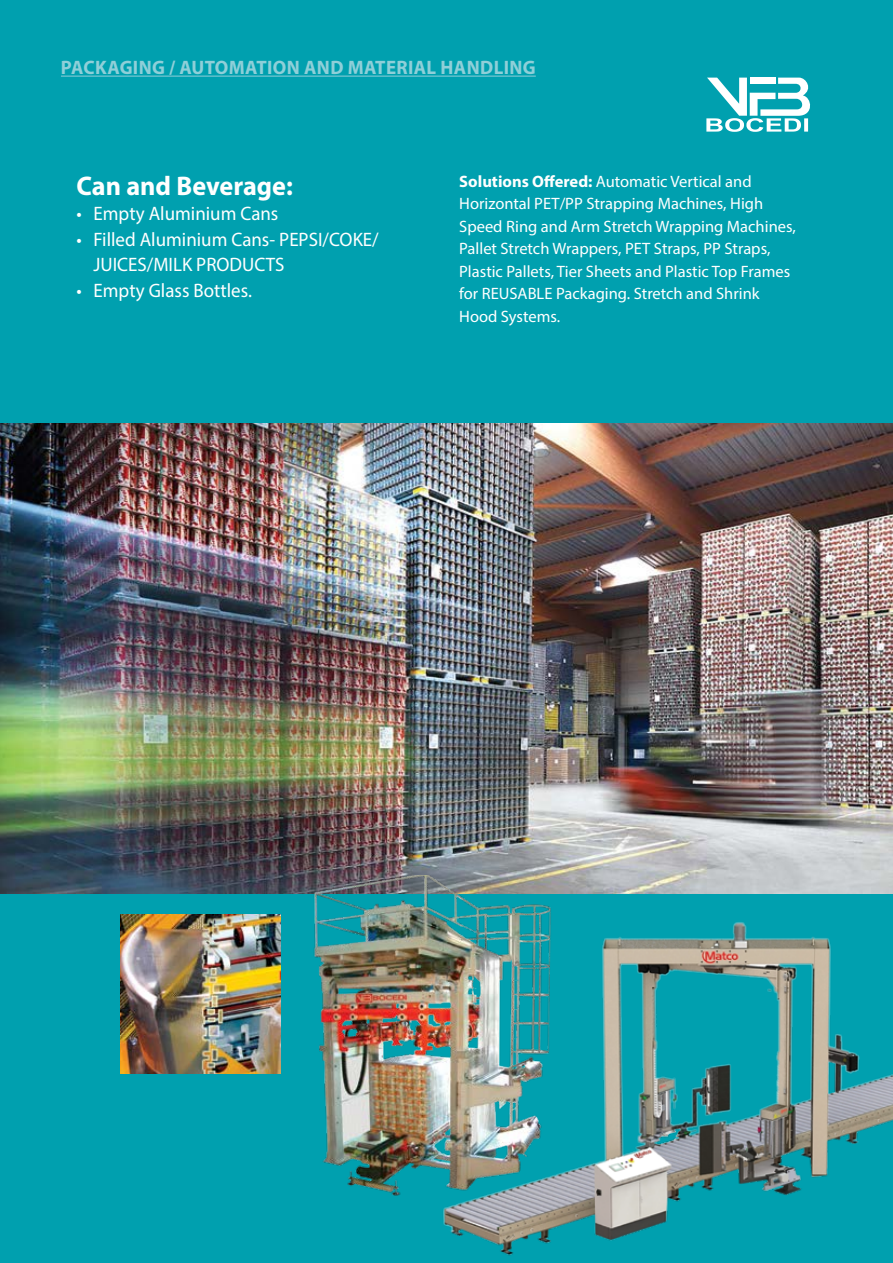
<style>
.page{position:relative;width:893px;height:1263px;background:#00a0af}
.page>*{position:absolute;margin:0;border:0;box-sizing:border-box;transform-origin:0 0}
.t1{font:700 27px "Myriad Pro";color:#fff}
.t2{font:19.5px/25.5px "Myriad Pro";color:#fff}
.t3{font:700 19.5px "Myriad Pro";letter-spacing:.02em;color:#8fcfd8}
.t4{font:16.5px/22.5px "Myriad Pro";color:#fff}
.s1{font-weight:700}
</style>
<div class="page">
<img style="left:0;top:423px;width:893px;height:470px">
<img style="left:121px;top:914px;width:159px;height:160px">
<img style="left:293px;top:875px;width:270px;height:321px">
<img style="left:433px;top:893px;width:460px;height:363px">
<svg style="left:706px;top:78px;width:104px;height:54px"></svg>
<hr style="left:61px;top:76px;width:475px;height:1px;background:#8fcfd8">
<p class="t3" style="left:61px;top:55px;width:476px">PACKAGING / AUTOMATION AND MATERIAL HANDLING</p>
<h1 class="t1" style="left:77px;top:168px;width:218px">Can and Beverage:</h1>
<p class="t2" style="left:77px;top:200px;width:203px">• Empty Aluminium Cans</p>
<p class="t2" style="left:94px;top:226px;width:287px;text-indent:-17px">• Filled Aluminium Cans- PEPSI/COKE/<br>JUICES/MILK PRODUCTS</p>
<p class="t2" style="left:77px;top:277px;width:177px">• Empty Glass Bottles.</p>
<p class="t4" style="left:459px;top:170px;width:338px"><span class="s1">Solutions Offered:</span> Automatic Vertical and Horizontal PET/PP Strapping Machines, High Speed Ring and Arm Stretch Wrapping Machines, Pallet Stretch Wrappers, PET Straps, PP Straps, Plastic Pallets, Tier Sheets and Plastic Top Frames for REUSABLE Packaging. Stretch and Shrink Hood Systems.</p>
</div>
